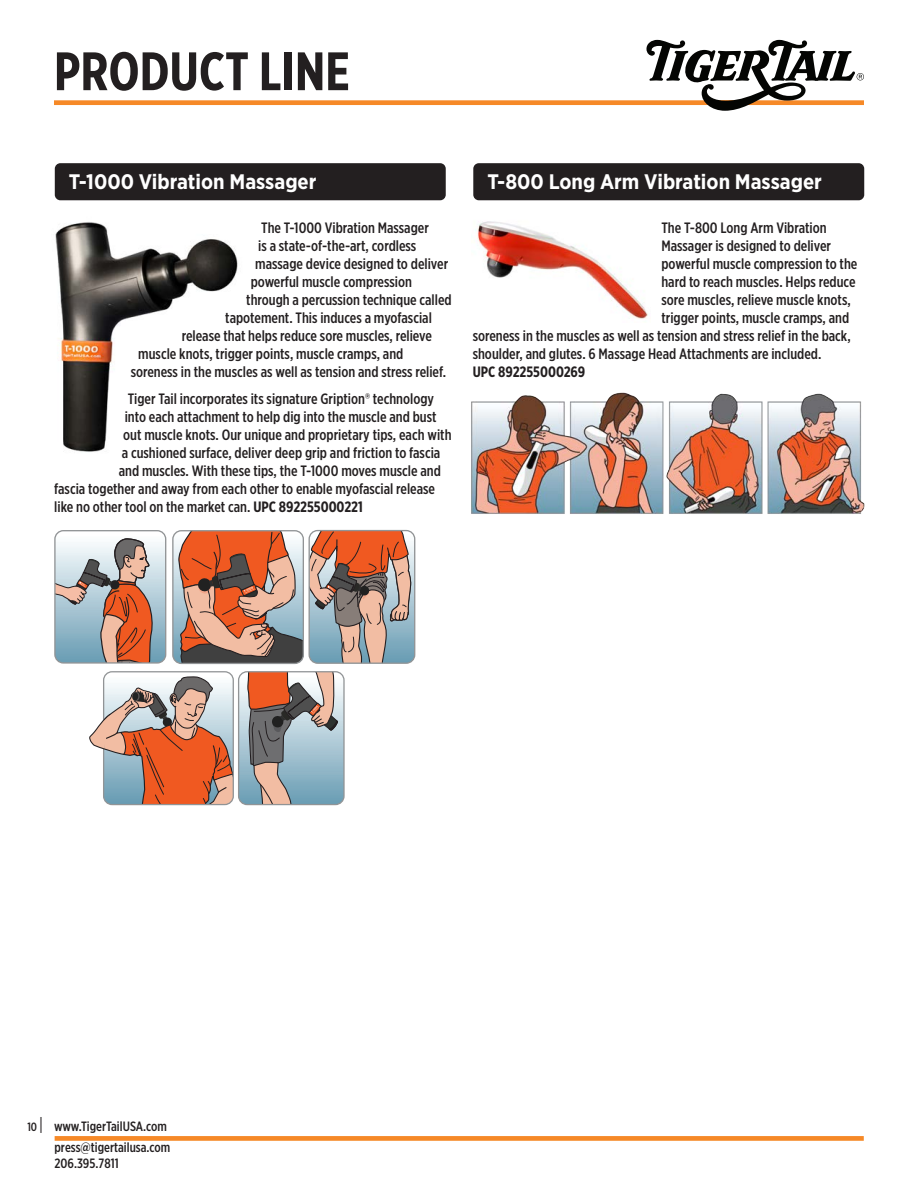
<style>
.page{position:relative;width:918px;height:1188px;background:#fff}
.page>*{position:absolute;margin:0;border:0;box-sizing:border-box;transform-origin:0 0}
.t1{font:700 54px "Gotham X Narrow";color:#231f20}
.t2{font:700 21px "Gotham Narrow";color:#fff}
.t3{font:500 15px "Gotham X Narrow";color:#231f20}
.t4{font:700 15px "Gotham X Narrow";color:#231f20}
.t5{font:500 13.5px/21.6px "Gotham X Narrow";color:#231f20;text-align:right}
.s1{font-weight:700}
.s2{font-size:12px}
.s3{font-size:18px}
</style>
<div class="page">
<div style="left:54px;top:100px;width:687px;height:5px;background:#f68927"></div>
<svg style="left:646px;top:40px;width:218px;height:71px"></svg>
<div style="left:55px;top:1136px;width:809px;height:5px;background:#f68927"></div>
<div style="left:55px;top:163px;width:391px;height:37px;background:#231f20;border-radius:6px"></div>
<div style="left:473px;top:163px;width:391px;height:37px;background:#231f20;border-radius:6px"></div>
<img style="left:55px;top:222px;width:183px;height:230px">
<svg style="left:174px;top:532px;width:129px;height:131px;background:#b77d66"></svg>
<div style="left:172px;top:530px;width:132px;height:134px;border:1px solid #919496;border-radius:9px"></div>
<svg style="left:56px;top:531px;width:110px;height:131px;background:#b7a6a0"></svg>
<div style="left:54px;top:530px;width:112px;height:134px;border:1px solid #919496;border-radius:8px"></div>
<svg style="left:309px;top:531px;width:106px;height:132px;background:#af8d80"></svg>
<div style="left:309px;top:530px;width:106px;height:134px;border:1px solid #919496;border-radius:9px"></div>
<svg style="left:89px;top:672px;width:144px;height:133px"></svg>
<svg style="left:239px;top:673px;width:104px;height:132px;background:#a29d9c"></svg>
<div style="left:238px;top:671px;width:107px;height:134px;border:1px solid #919496;border-radius:9px"></div>
<img style="left:475px;top:221px;width:174px;height:98px">
<img style="left:471px;top:392px;width:394px;height:122px">
<p class="t1" style="left:54px;top:38px;width:297px">PRODUCT LINE</p>
<p class="t2" style="left:69px;top:168px;width:249px">T-1000 Vibration Massager</p>
<p class="t2" style="left:487px;top:168px;width:336px">T-800 Long Arm Vibration Massager</p>
<p class="t3" style="left:261px;top:218px;width:169px">The T-1000 Vibration Massager</p>
<p class="t3" style="left:258px;top:236px;width:160px">is a state-of-the-art, cordless</p>
<p class="t3" style="left:255px;top:254px;width:194px">massage device designed to deliver</p>
<p class="t3" style="left:251px;top:272px;width:163px">powerful muscle compression</p>
<p class="t3" style="left:246px;top:290px;width:207px">through a percussion technique called</p>
<p class="t3" style="left:225px;top:308px;width:208px">tapotement. This induces a myofascial</p>
<p class="t3" style="left:182px;top:326px;width:252px">release that helps reduce sore muscles, relieve</p>
<p class="t3" style="left:138px;top:344px;width:267px">muscle knots, trigger points, muscle cramps, and</p>
<p class="t3" style="left:131px;top:362px;width:317px">soreness in the muscles as well as tension and stress relief.</p>
<p class="t3" style="left:128px;top:389px;width:308px">Tiger Tail incorporates its signature Gription® technology</p>
<p class="t3" style="left:125px;top:407px;width:313px">into each attachment to help dig into the muscle and bust</p>
<p class="t3" style="left:123px;top:425px;width:330px">out muscle knots. Our unique and proprietary tips, each with</p>
<p class="t3" style="left:122px;top:443px;width:320px">a cushioned surface, deliver deep grip and friction to fascia</p>
<p class="t3" style="left:119px;top:461px;width:324px">and muscles. With these tips, the T-1000 moves muscle and</p>
<p class="t3" style="left:54px;top:479px;width:382px">fascia together and away from each other to enable myofascial release</p>
<p class="t3" style="left:54px;top:497px;width:310px">like no other tool on the market can. <span class="s1">UPC 892255000221</span></p>
<p class="t3" style="left:661px;top:218px;width:167px">The T-800 Long Arm Vibration</p>
<p class="t3" style="left:661px;top:236px;width:171px">Massager is designed to deliver</p>
<p class="t3" style="left:661px;top:254px;width:197px">powerful muscle compression to the</p>
<p class="t3" style="left:661px;top:272px;width:196px">hard to reach muscles. Helps reduce</p>
<p class="t3" style="left:661px;top:290px;width:191px">sore muscles, relieve muscle knots,</p>
<p class="t3" style="left:661px;top:308px;width:189px">trigger points, muscle cramps, and</p>
<p class="t3" style="left:473px;top:326px;width:379px">soreness in the muscles as well as tension and stress relief in the back,</p>
<p class="t3" style="left:473px;top:344px;width:350px">shoulder, and glutes. 6 Massage Head Attachments are included.</p>
<p class="t4" style="left:473px;top:362px;width:114px">UPC 892255000269</p>
<p class="t5" style="left:27px;top:1115px;width:145px"><span class="s2">10</span> <span class="s3">|</span> www.TigerTailUSA.com press@tigertailusa.com</p>
<p class="t5" style="left:54px;top:1152px;width:66px">206.395.7811</p>
</div>
